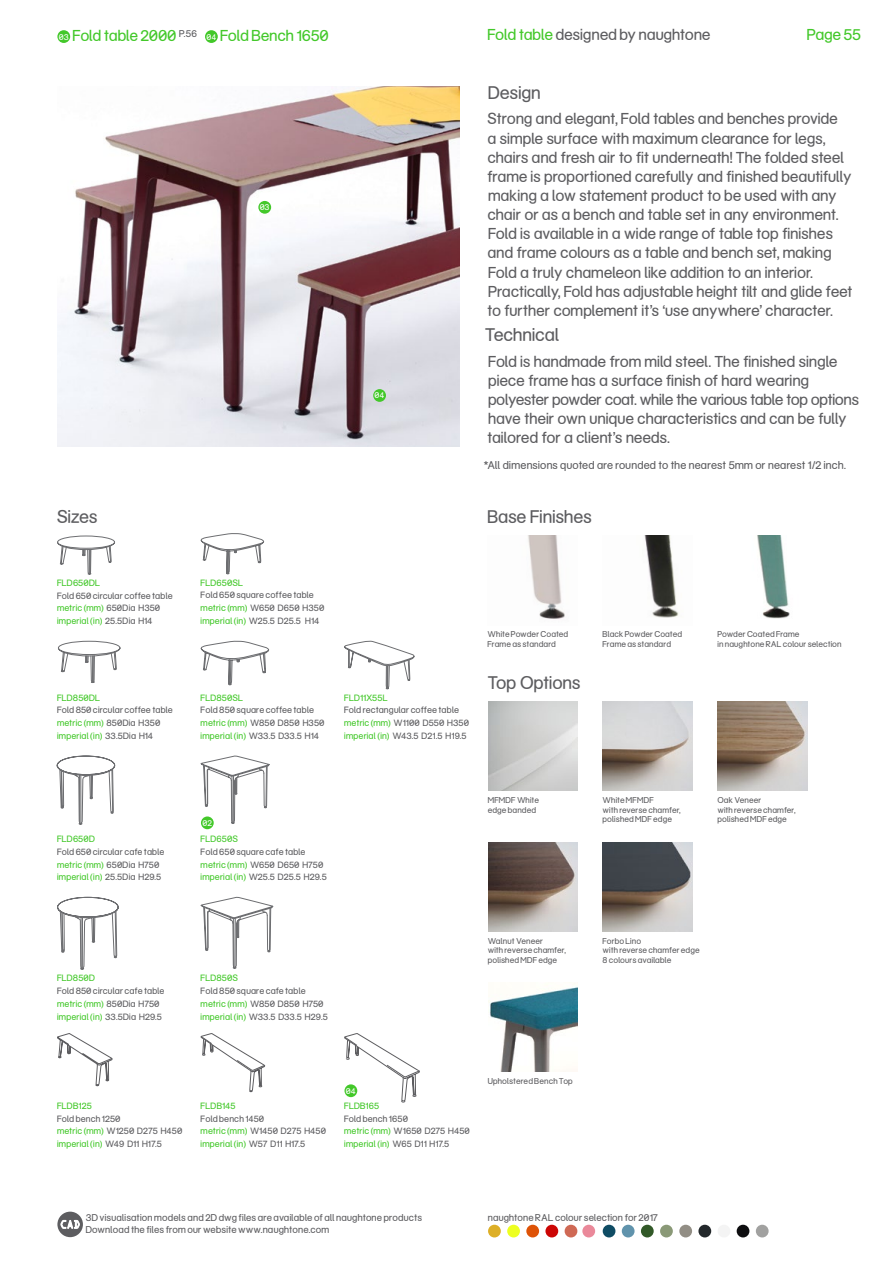
<style>
.page{position:relative;width:890px;height:1263px;background:#fff}
.page>*{position:absolute;margin:0;border:0;box-sizing:border-box;transform-origin:0 0}
.t1{font:19.5px "Naughtone";letter-spacing:.02em;color:#5d5d60}
.t2{font:16.8px/19.2px "Naughtone";letter-spacing:.02em;color:#5d5d60}
.t3{font:16.8px "Naughtone";letter-spacing:.02em;color:#43c82a}
.t4{font:12px "Naughtone";letter-spacing:.03em;color:#5d5d60}
.t5{font:10.5px "Naughtone";letter-spacing:.035em;color:#5d5d60}
.t6{font:9.75px/12.8px "Naughtone";letter-spacing:.035em;color:#5d5d60}
.t7{font:9.75px "Naughtone";letter-spacing:.035em;color:#43c82a}
.t8{font:9px/9.6px "Naughtone";letter-spacing:.035em;color:#5d5d60}
.t9{font:9px "Naughtone";letter-spacing:.035em;color:#fff}
.s1{font-size:9px;color:#fff}
.s2{color:#43c82a}
</style>
<div class="page">
<img style="left:57px;top:86px;width:402px;height:360px">
<img style="left:644px;top:536px;width:35px;height:82px">
<img style="left:528px;top:536px;width:37px;height:83px">
<img style="left:757px;top:536px;width:33px;height:83px">
<img style="left:603px;top:702px;width:89px;height:89px">
<img style="left:718px;top:702px;width:89px;height:89px">
<img style="left:488px;top:842px;width:89px;height:89px">
<img style="left:488px;top:987px;width:89px;height:84px">
<img style="left:603px;top:842px;width:89px;height:89px">
<svg style="left:57px;top:1033px;width:56px;height:53px"></svg>
<svg style="left:344px;top:1033px;width:76px;height:69px"></svg>
<svg style="left:57px;top:536px;width:58px;height:39px"></svg>
<svg style="left:200px;top:533px;width:65px;height:42px"></svg>
<svg style="left:200px;top:641px;width:70px;height:45px"></svg>
<svg style="left:57px;top:641px;width:63px;height:329px"></svg>
<svg style="left:200px;top:756px;width:73px;height:337px"></svg>
<svg style="left:344px;top:641px;width:71px;height:49px"></svg>
<div style="left:57px;top:30px;width:13px;height:13px;background:#43c82a;border-radius:50%"></div>
<div style="left:205px;top:30px;width:13px;height:13px;background:#43c82a;border-radius:50%"></div>
<div style="left:258px;top:201px;width:13px;height:13px;background:#43c82a;border-radius:50%"></div>
<div style="left:373px;top:389px;width:13px;height:13px;background:#43c82a;border-radius:50%"></div>
<div style="left:201px;top:816px;width:13px;height:13px;background:#43c82a;border-radius:50%"></div>
<div style="left:344px;top:1084px;width:13px;height:13px;background:#43c82a;border-radius:50%"></div>
<div style="left:582px;top:1225px;width:13px;height:12px;background:#ea899a;border-radius:50%"></div>
<div style="left:660px;top:1225px;width:13px;height:12px;background:#8a9977;border-radius:50%"></div>
<div style="left:526px;top:1225px;width:13px;height:12px;background:#de5307;border-radius:50%"></div>
<div style="left:488px;top:1225px;width:13px;height:12px;background:#ddaf27;border-radius:50%"></div>
<div style="left:545px;top:1225px;width:13px;height:12px;background:#cc0605;border-radius:50%"></div>
<div style="left:507px;top:1225px;width:13px;height:12px;background:#edff21;border-radius:50%"></div>
<div style="left:622px;top:1225px;width:12px;height:12px;background:#6093ac;border-radius:50%"></div>
<div style="left:564px;top:1225px;width:13px;height:12px;background:#cf6955;border-radius:50%"></div>
<div style="left:641px;top:1225px;width:13px;height:12px;background:#325928;border-radius:50%"></div>
<div style="left:603px;top:1225px;width:12px;height:12px;background:#0f4c64;border-radius:50%"></div>
<div style="left:736px;top:1225px;width:13px;height:12px;background:#0e0e10;border-radius:50%"></div>
<div style="left:679px;top:1225px;width:13px;height:12px;background:#928e85;border-radius:50%"></div>
<div style="left:698px;top:1225px;width:13px;height:12px;background:#23282b;border-radius:50%"></div>
<div style="left:717px;top:1225px;width:13px;height:12px;background:#f4f4f4;border-radius:50%"></div>
<div style="left:756px;top:1225px;width:12px;height:12px;background:#a1a1a0;border-radius:50%"></div>
<div style="left:57px;top:1211px;width:26px;height:26px;background:#5d5d60;border-radius:50%"></div>
<svg style="left:60px;top:1220px;width:20px;height:9px"></svg>
<h2 class="t3" style="left:59px;top:23px;width:271px"><span class="s1">03</span> Fold table 2000 <sup>P.56</sup> <span class="s1">04</span> Fold Bench 1650</h2>
<p class="t9" style="left:260px;top:200px;width:11px">03</p>
<p class="t9" style="left:375px;top:388px;width:11px">04</p>
<h2 class="t2" style="left:488px;top:23px;width:224px"><span class="s2">Fold table</span> designed by naughtone</h2>
<h2 class="t3" style="left:807px;top:21px;width:55px">Page 55</h2>
<h1 class="t1" style="left:489px;top:77px;width:54px">Design</h1>
<p class="t2" style="left:488px;top:107px;width:367px">Strong and elegant, Fold tables and benches provide<br>a simple surface with maximum clearance for legs, chairs and fresh air to fit underneath! The folded steel frame is proportioned carefully and finished beautifully making a low statement product to be used with any chair or as a bench and table set in any environment.<br>Fold is available in a wide range of table top finishes and frame colours as a table and bench set, making Fold a truly chameleon like addition to an interior.<br>Practically, Fold has adjustable height tilt and glide feet to further complement it’s ‘use anywhere’ character.</p>
<h1 class="t1" style="left:485px;top:320px;width:75px">Technical</h1>
<p class="t2" style="left:488px;top:350px;width:373px">Fold is handmade from mild steel. The finished single piece frame has a surface finish of hard wearing polyester powder coat. while the various table top options have their own unique characteristics and can be fully tailored for a client’s needs.</p>
<p class="t4" style="left:484px;top:455px;width:363px">*All dimensions quoted are rounded to the nearest 5mm or nearest 1/2 inch.</p>
<h1 class="t1" style="left:57px;top:501px;width:42px">Sizes</h1>
<h1 class="t1" style="left:488px;top:501px;width:105px">Base Finishes</h1>
<p class="t7" style="left:57px;top:575px;width:44px">FLD650DL</p>
<p class="t6" style="left:57px;top:588px;width:117px">Fold 650 circular coffee table <span class="s2">metric (mm)</span> 650Dia H350 <span class="s2">imperial (in)</span> 25.5Dia H14</p>
<p class="t7" style="left:57px;top:690px;width:44px">FLD850DL</p>
<p class="t6" style="left:57px;top:703px;width:117px">Fold 850 circular coffee table <span class="s2">metric (mm)</span> 850Dia H350 <span class="s2">imperial (in)</span> 33.5Dia H14</p>
<p class="t7" style="left:57px;top:831px;width:39px">FLD650D</p>
<p class="t6" style="left:57px;top:844px;width:109px">Fold 650 circular cafe table <span class="s2">metric (mm)</span> 650Dia H750 <span class="s2">imperial (in)</span> 25.5Dia H29.5</p>
<p class="t7" style="left:57px;top:970px;width:39px">FLD850D</p>
<p class="t6" style="left:57px;top:983px;width:109px">Fold 850 circular cafe table <span class="s2">metric (mm)</span> 850Dia H750 <span class="s2">imperial (in)</span> 33.5Dia H29.5</p>
<p class="t7" style="left:201px;top:575px;width:44px">FLD650SL</p>
<p class="t6" style="left:201px;top:588px;width:125px">Fold 650 square coffee table <span class="s2">metric (mm)</span> W650 D650 H350 <span class="s2">imperial (in)</span> W25.5 D25.5 H14</p>
<p class="t7" style="left:201px;top:690px;width:44px">FLD850SL</p>
<p class="t6" style="left:201px;top:703px;width:125px">Fold 850 square coffee table <span class="s2">metric (mm)</span> W850 D850 H350 <span class="s2">imperial (in)</span> W33.5 D33.5 H14</p>
<p class="t7" style="left:344px;top:690px;width:45px">FLD11X55L</p>
<p class="t6" style="left:344px;top:703px;width:126px">Fold rectangular coffee table <span class="s2">metric (mm)</span> W1100 D550 H350 <span class="s2">imperial (in)</span> W43.5 D21.5 H19.5</p>
<p class="t8" style="left:488px;top:629px;width:82px">White Powder Coated<br>Frame as standard</p>
<p class="t8" style="left:718px;top:629px;width:125px">Powder Coated Frame<br>in naughtone RAL colour selection</p>
<p class="t8" style="left:603px;top:629px;width:81px">Black Powder Coated<br>Frame as standard</p>
<h1 class="t1" style="left:488px;top:667px;width:94px">Top Options</h1>
<p class="t9" style="left:203px;top:816px;width:11px">02</p>
<p class="t7" style="left:201px;top:831px;width:38px">FLD650S</p>
<p class="t6" style="left:201px;top:844px;width:127px">Fold 650 square cafe table <span class="s2">metric (mm)</span> W650 D650 H750 <span class="s2">imperial (in)</span> W25.5 D25.5 H29.5</p>
<p class="t7" style="left:201px;top:970px;width:39px">FLD850S</p>
<p class="t6" style="left:201px;top:983px;width:128px">Fold 850 square cafe table <span class="s2">metric (mm)</span> W850 D850 H750 <span class="s2">imperial (in)</span> W33.5 D33.5 H29.5</p>
<p class="t8" style="left:488px;top:794px;width:53px">MFMDF White edge banded</p>
<p class="t8" style="left:603px;top:794px;width:79px">White MFMDF<br>with reverse chamfer, polished MDF edge</p>
<p class="t8" style="left:718px;top:794px;width:79px">Oak Veneer<br>with reverse chamfer, polished MDF edge</p>
<p class="t8" style="left:488px;top:935px;width:79px">Walnut Veneer<br>with reverse chamfer, polished MDF edge</p>
<p class="t8" style="left:603px;top:935px;width:98px">Forbo Lino<br>with reverse chamfer edge<br>8 colours available</p>
<p class="t7" style="left:57px;top:1098px;width:36px">FLDB125</p>
<p class="t6" style="left:57px;top:1111px;width:126px">Fold bench 1250<br><span class="s2">metric (mm)</span> W1250 D275 H450 <span class="s2">imperial (in)</span> W49 D11 H17.5</p>
<p class="t7" style="left:201px;top:1098px;width:36px">FLDB145</p>
<p class="t6" style="left:201px;top:1111px;width:127px">Fold bench 1450<br><span class="s2">metric (mm)</span> W1450 D275 H450 <span class="s2">imperial (in)</span> W57 D11 H17.5</p>
<p class="t9" style="left:346px;top:1084px;width:11px">04</p>
<p class="t7" style="left:344px;top:1098px;width:36px">FLDB165</p>
<p class="t6" style="left:344px;top:1111px;width:127px">Fold bench 1650<br><span class="s2">metric (mm)</span> W1650 D275 H450 <span class="s2">imperial (in)</span> W65 D11 H17.5</p>
<p class="t8" style="left:488px;top:1075px;width:86px">Upholstered Bench Top</p>
<p class="t5" style="left:86px;top:1210px;width:337px">3D visualisation models and 2D dwg files are available of all naughtone products</p>
<p class="t5" style="left:488px;top:1209px;width:172px">naughtone RAL colour selection for 2017</p>
<p class="t5" style="left:86px;top:1222px;width:245px">Download the files from our website www.naughtone.com</p>
</div>
